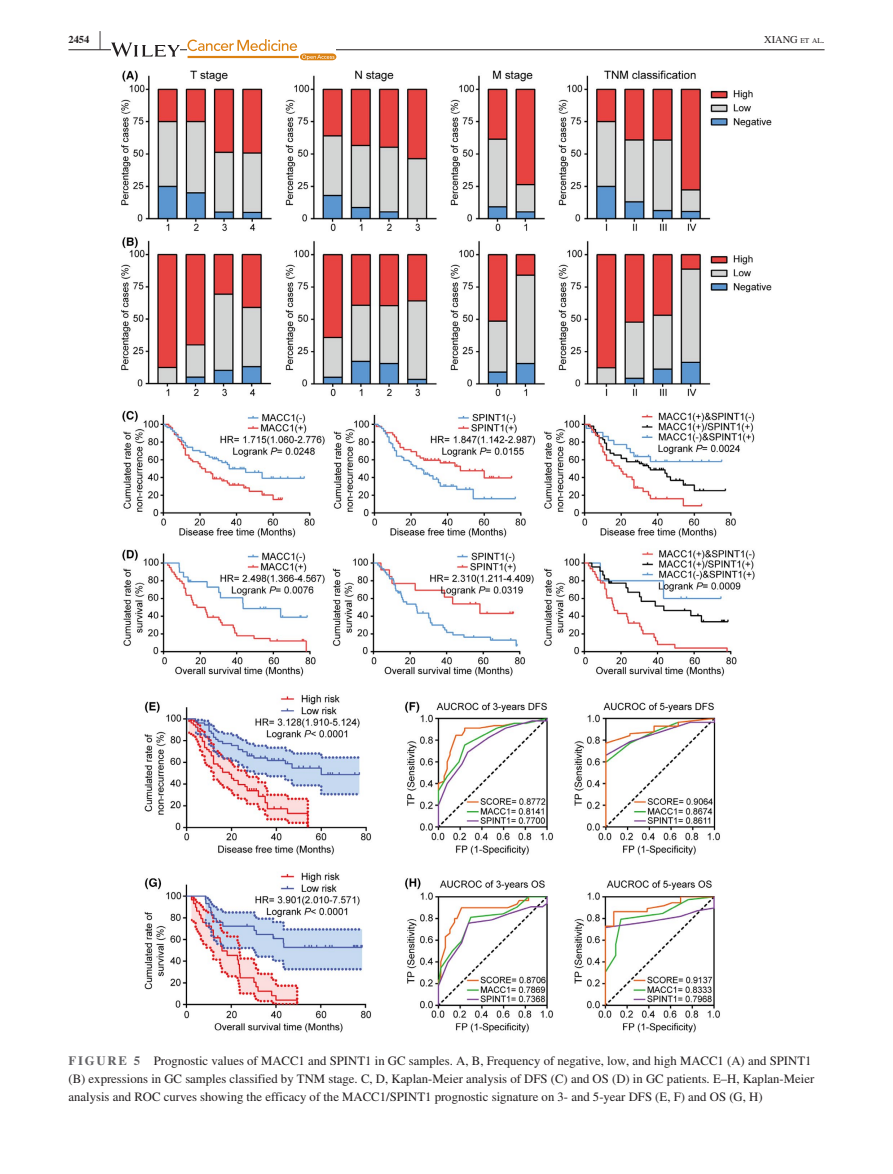
<style>
.page{position:relative;width:893px;height:1174px;background:#fff}
.page>*{position:absolute;margin:0;border:0;box-sizing:border-box;transform-origin:0 0}
.t1{font:700 25.95px "STIX";color:#231f20;scale:.36 1}
.t2{font:12.75px/18px "STIX";color:#231f20}
.t3{font:10.5px "STIX";color:#231f20}
.t4{font:700 10.5px "STIX";color:#231f20}
.s1{font-size:7.35px}
.s2{font-weight:700;color:#636366}
</style>
<div class="page">
<hr style="left:68px;top:49px;width:756px;height:1px;background:#231f20">
<svg style="left:111px;top:43px;width:69px;height:14px"></svg>
<svg style="left:187px;top:39px;width:149px;height:21px"></svg>
<img style="left:122px;top:70px;width:649px;height:962px">
<p class="t4" style="left:68px;top:33px;width:22px">2454</p>
<h1 class="t1" style="left:99px;top:25px;width:7px">|</h1>
<p class="t3" style="left:764px;top:32px;width:62px">XIANG <span class="s1">et al</span>.</p>
<p class="t2" style="left:68px;top:1052px;width:747px"><span class="s2">FIGURE 5</span> Prognostic values of MACC1 and SPINT1 in GC samples. A, B, Frequency of negative, low, and high MACC1 (A) and SPINT1 (B) expressions in GC samples classified by TNM stage. C, D, Kaplan-Meier analysis of DFS (C) and OS (D) in GC patients. E–H, Kaplan-Meier analysis and ROC curves showing the efficacy of the MACC1/SPINT1 prognostic signature on 3- and 5-year DFS (E, F) and OS (G, H)</p>
</div>
